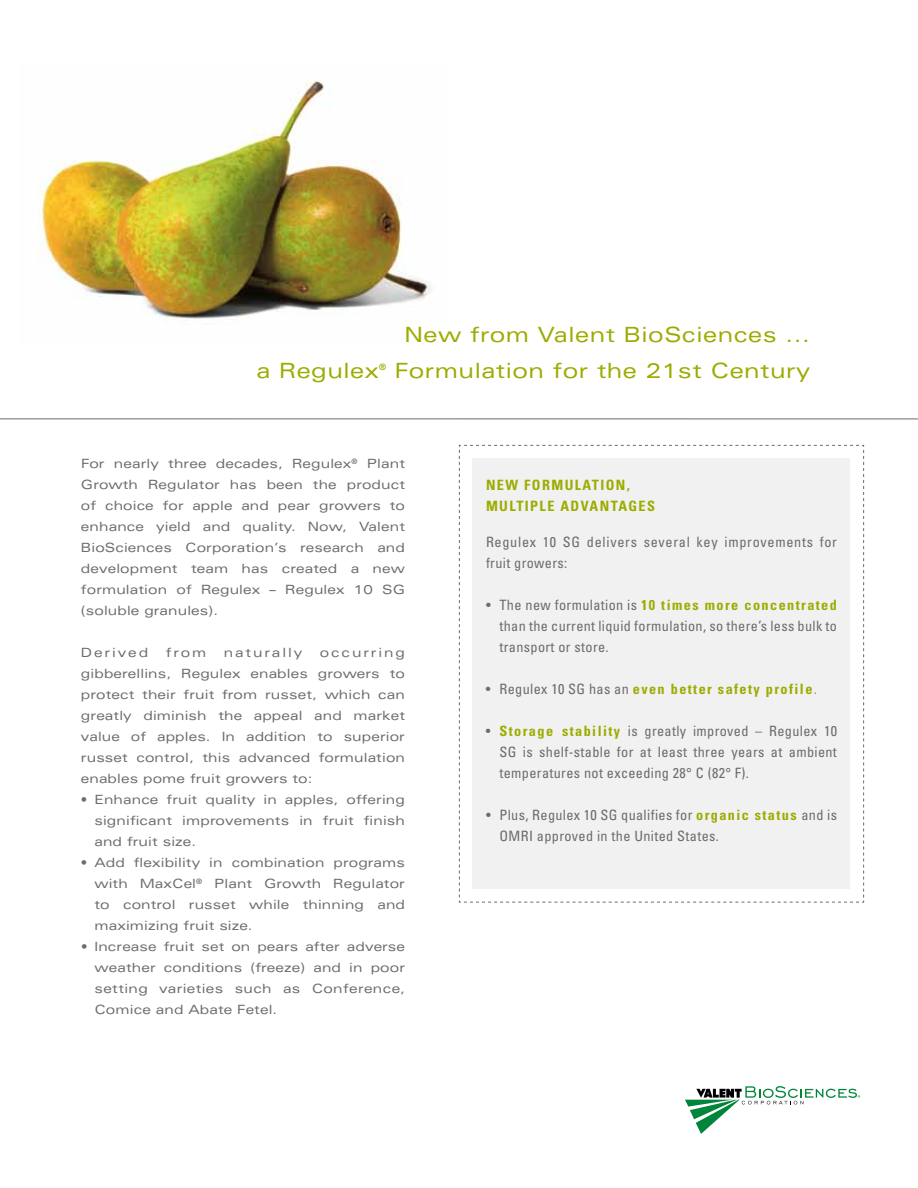
<style>
.page{position:relative;width:918px;height:1188px;background:#fff}
.page>*{position:absolute;margin:0;border:0;box-sizing:border-box;transform-origin:0 0}
.t1{font:expanded 21px "Univers LT Std";letter-spacing:.025em;color:#9cac00}
.t2{font:condensed 14.25px/21px "Univers LT Std";letter-spacing:.025em;color:#6e6c6a;text-align:justify}
.t3{font:700 condensed 14.25px "Univers LT Std";letter-spacing:.1em;color:#9cac00}
.t4{font:condensed 14.25px/21px "Univers LT Std";letter-spacing:.05em;color:#6e6c6a}
.t5{font:expanded 12.75px/21px "Univers LT Std";letter-spacing:.01em;color:#6e6c6a;text-align:justify}
.t6{font:expanded 12.75px "Univers LT Std";letter-spacing:.15em;color:#6e6c6a}
.t7{font:expanded 8.7px "Univers LT Std";color:#9cac00}
.s1{font-weight:700;color:#9cac00}
.s2{font-weight:400;color:#6e6c6a}
.s3{font-weight:400;color:#8f8e8d}
</style>
<div class="page">
<img style="left:41px;top:80px;width:390px;height:239px">
<svg style="left:459px;top:445px;width:405px;height:458px"></svg>
<div style="left:472px;top:458px;width:378px;height:431px;background:#f1f1f1"></div>
<hr style="left:0;top:419px;width:918px;height:1px;background:#6e6c6a">
<svg style="left:685px;top:1086px;width:175px;height:48px"></svg>
<h1 class="t1" style="left:404px;top:322px;width:407px">New from Valent BioSciences ...</h1>
<h1 class="t1" style="left:256px;top:358px;width:124px">a Regulex</h1>
<p class="t7" style="left:379px;top:362px;width:8px">®</p>
<h1 class="t1" style="left:395px;top:358px;width:417px">Formulation for the 21st Century</h1>
<p class="t5" style="left:81px;top:453px;width:326px">For nearly three decades, Regulex<sup>®</sup> Plant Growth Regulator has been the product of choice for apple and pear growers to enhance yield and quality. Now, Valent BioSciences Corporation’s research and development team has created a new formulation of Regulex – Regulex 10 SG (soluble granules).</p>
<p class="t6" style="left:81px;top:645px;width:69px">Derived</p>
<p class="t5" style="left:166px;top:642px;width:42px">from</p>
<p class="t6" style="left:224px;top:645px;width:80px">naturally</p>
<p class="t5" style="left:81px;top:642px;width:326px;text-indent:239px">occurring gibberellins, Regulex enables growers to protect their fruit from russet, which can greatly diminish the appeal and market value of apples. In addition to superior russet control, this advanced formulation enables pome fruit growers to:</p>
<p class="t5" style="left:94px;top:789px;width:312px;text-indent:-13px">• Enhance fruit quality in apples, offering significant improvements in fruit finish and fruit size.</p>
<p class="t5" style="left:94px;top:852px;width:312px;text-indent:-13px">• Add flexibility in combination programs with MaxCel<sup>®</sup> Plant Growth Regulator to control russet while thinning and maximizing fruit size.</p>
<p class="t5" style="left:95px;top:936px;width:312px;text-indent:-14px">• Increase fruit set on pears after adverse weather conditions (freeze) and in poor setting varieties such as Conference, Comice and Abate Fetel.</p>
<p class="t3" style="left:486px;top:476px;width:57px">New Formulation</p>
<p class="t3" style="left:627px;top:476px;width:5px">,</p>
<p class="t3" style="left:486px;top:497px;width:22px">Multi</p>
<p class="t3" style="left:530px;top:497px;width:61px">ple Advantages</p>
<p class="t4" style="left:486px;top:531px;width:353px">Regulex 10 SG delivers several key improvements for fruit growers:</p>
<p class="t2" style="left:499px;top:594px;width:339px;text-indent:-13px">• The new formulation is <span class="s1">10 times more concentrated </span>than the current liquid formulation, so there’s less bulk to transport or store.</p>
<p class="t3" style="left:486px;top:680px;width:333px"><span class="s2">• Regulex 10 SG has an</span> even better safety profile<span class="s3">.</span></p>
<p class="t2" style="left:499px;top:720px;width:339px;text-indent:-14px">• <span class="s1">Storage stability</span> is greatly improved – Regulex 10<br>SG is shelf-stable for at least three years at ambient temperatures not exceeding 28° C (82° F).</p>
<p class="t2" style="left:500px;top:804px;width:339px;text-indent:-14px">• Plus, Regulex 10 SG qualifies for <span class="s1">organic status</span> and is<br>OMRI approved in the United States.</p>
</div>
